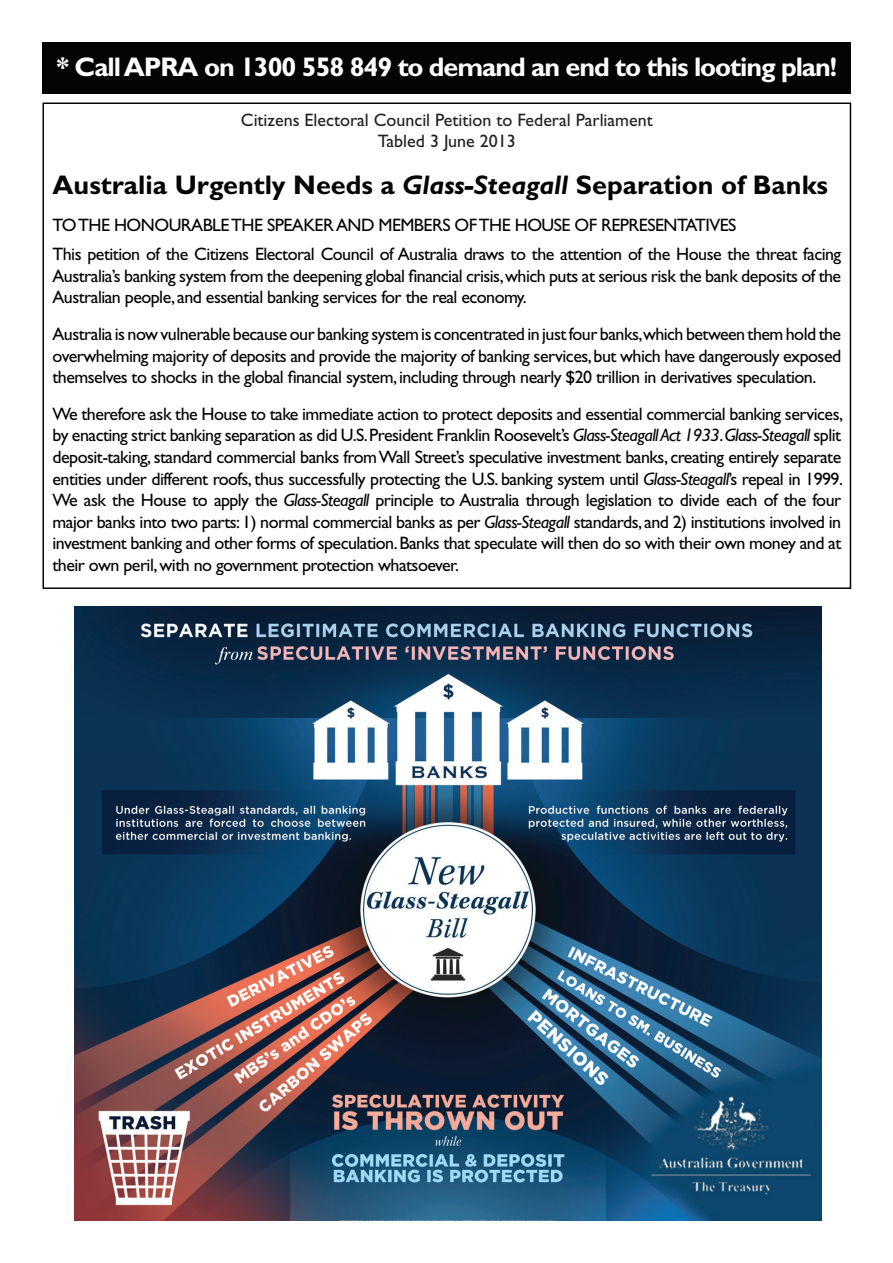
<style>
.page{position:relative;width:893px;height:1263px;background:#fff}
.page>*{position:absolute;margin:0;border:0;box-sizing:border-box;transform-origin:0 0}
.t1{font:700 27px "Gill Sans";color:#040503}
.t2{font:700 27px "Gill Sans";letter-spacing:-.04em;color:#fff}
.t3{font:18px/21.6px "Gill Sans";letter-spacing:-.03em;color:#040503;text-align:justify}
.t4{font:18px "Gill Sans";color:#231f20}
.s1{font-style:italic}
</style>
<div class="page">
<div style="left:43px;top:43px;width:808px;height:51px;background:#040503"></div>
<img style="left:74px;top:607px;width:747px;height:613px">
<p class="t2" style="left:57px;top:50px;width:782px">* Call APRA on 1300 558 849 to demand an end to this looting plan!</p>
<p class="t4" style="left:241px;top:110px;width:413px">Citizens Electoral Council Petition to Federal Parliament</p>
<p class="t4" style="left:378px;top:131px;width:139px">Tabled 3 June 2013</p>
<p class="t1" style="left:53px;top:168px;width:777px">Australia Urgently Needs a <span class="s1">Glass-Steagall</span> Separation of Banks</p>
<p class="t3" style="left:53px;top:214px;width:685px">TO THE HONOURABLE THE SPEAKER AND MEMBERS OF THE HOUSE OF REPRESENTATIVES</p>
<p class="t3" style="left:53px;top:243px;width:790px">This petition of the Citizens Electoral Council of Australia draws to the attention of the House the threat facing Australia’s banking system from the deepening global financial crisis, which puts at serious risk the bank deposits of the Australian people, and essential banking services for the real economy.</p>
<p class="t3" style="left:53px;top:323px;width:790px">Australia is now vulnerable because our banking system is concentrated in just four banks,which between them hold the overwhelming majority of deposits and provide the majority of banking services, but which have dangerously exposed themselves to shocks in the global financial system, including through nearly $20 trillion in derivatives speculation.</p>
<p class="t3" style="left:53px;top:403px;width:792px">We therefore ask the House to take immediate action to protect deposits and essential commercial banking services, by enacting strict banking separation as did U.S. President Franklin Roosevelt’s <span class="s1">Glass-Steagall Act 1933</span>. <span class="s1">Glass-Steagall</span> split deposit-taking, standard commercial banks from Wall Street’s speculative investment banks, creating entirely separate entities under different roofs, thus successfully protecting the U.S. banking system until <span class="s1">Glass-Steagall</span>’s repeal in 1999.<br>We ask the House to apply the <span class="s1">Glass-Steagall</span> principle to Australia through legislation to divide each of the four major banks into two parts: 1) normal commercial banks as per <span class="s1">Glass-Steagall</span> standards, and 2) institutions involved in investment banking and other forms of speculation. Banks that speculate will then do so with their own money and at their own peril, with no government protection whatsoever.</p>
</div>
